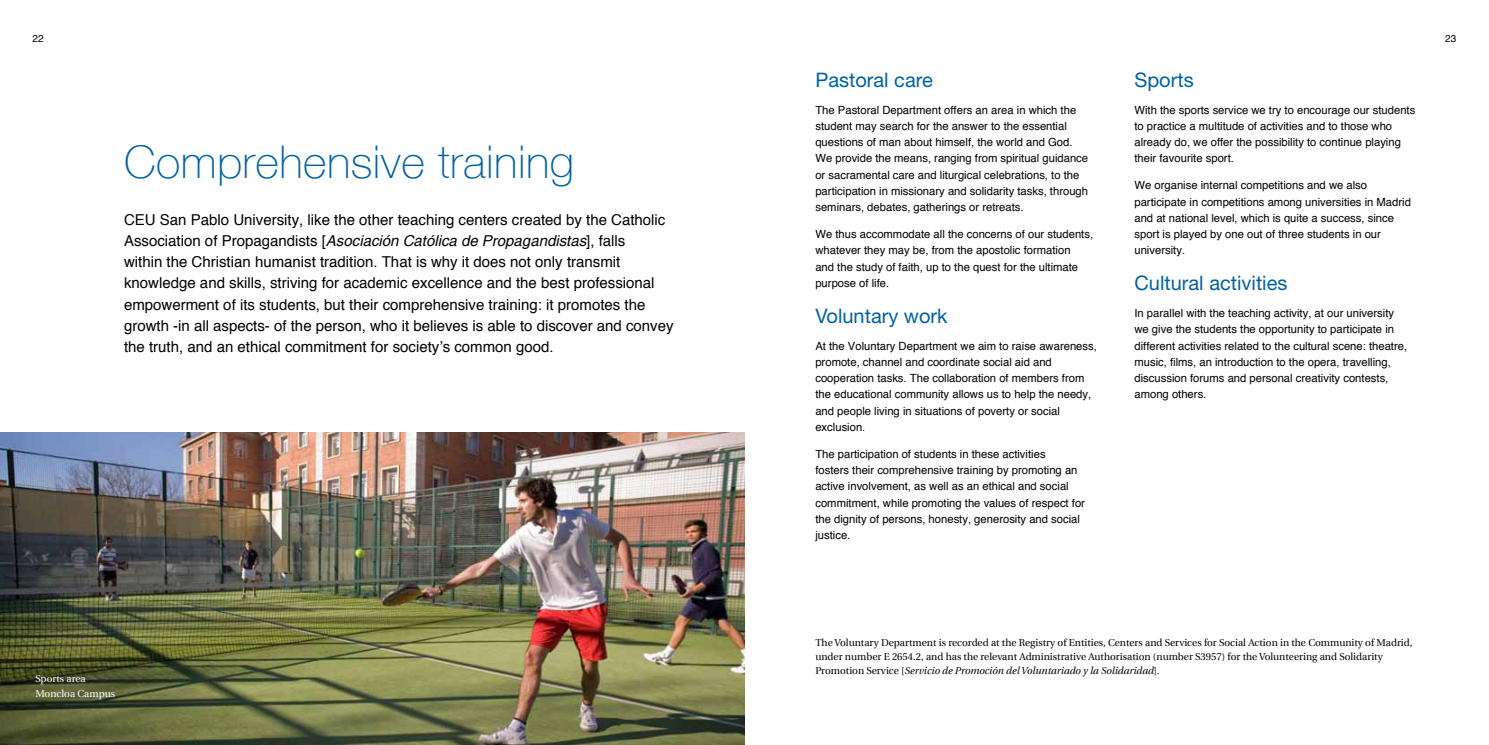
<style>
.page{position:relative;width:1489px;height:745px;background:#fff}
.page>*{position:absolute;margin:0;border:0;box-sizing:border-box;transform-origin:0 0}
.t1{font:100 45px "Helve Nue";letter-spacing:.01em;color:#0061a1}
.t2{font:20px "Helvetica Neue";color:#0061a1}
.t3{font:15px/21.2px "Helvetica";color:#000}
.t4{font:11.25px/16.2px "Helvetica";color:#000}
.t5{font:10px/13.8px "Utopia";color:#000}
.t6{font:10px/15.5px "Utopia";color:#fff}
.t7{font:10px "Helvetica";color:#000}
.s1{font-style:italic}
</style>
<div class="page">
<img style="left:0;top:432px;width:744px;height:312px">
<p class="t7" style="left:33px;top:32px;width:13px">22</p>
<p class="t7" style="left:1445px;top:32px;width:13px">23</p>
<h1 class="t1" style="left:124px;top:134px;width:451px">Comprehensive training</h1>
<p class="t3" style="left:124px;top:208px;width:551px">CEU San Pablo University, like the other teaching centers created by the Catholic Association of Propagandists [<span class="s1">Asociación Católica de Propagandistas</span>], falls<br>within the Christian humanist tradition. That is why it does not only transmit knowledge and skills, striving for academic excellence and the best professional empowerment of its students, but their comprehensive training: it promotes the growth -in all aspects- of the person, who it believes is able to discover and convey the truth, and an ethical commitment for society’s common good.</p>
<p class="t6" style="left:35px;top:670px;width:81px">Sports area<br>Moncloa Campus</p>
<h2 class="t2" style="left:815px;top:68px;width:119px">Pastoral care</h2>
<p class="t4" style="left:815px;top:101px;width:274px">The Pastoral Department offers an area in which the student may search for the answer to the essential questions of man about himself, the world and God.<br>We provide the means, ranging from spiritual guidance or sacramental care and liturgical celebrations, to the participation in missionary and solidarity tasks, through seminars, debates, gatherings or retreats.</p>
<p class="t4" style="left:815px;top:225px;width:279px">We thus accommodate all the concerns of our students, whatever they may be, from the apostolic formation<br>and the study of faith, up to the quest for the ultimate purpose of life.</p>
<h2 class="t2" style="left:815px;top:303px;width:134px">Voluntary work</h2>
<p class="t4" style="left:815px;top:337px;width:283px">At the Voluntary Department we aim to raise awareness, promote, channel and coordinate social aid and cooperation tasks. The collaboration of members from the educational community allows us to help the needy, and people living in situations of poverty or social exclusion.</p>
<p class="t4" style="left:815px;top:445px;width:271px">The participation of students in these activities<br>fosters their comprehensive training by promoting an active involvement, as well as an ethical and social commitment, while promoting the values of respect for the dignity of persons, honesty, generosity and social justice.</p>
<h2 class="t2" style="left:1134px;top:68px;width:61px">Sports</h2>
<p class="t4" style="left:1134px;top:101px;width:282px">With the sports service we try to encourage our students to practice a multitude of activities and to those who already do, we offer the possibility to continue playing their favourite sport.</p>
<p class="t4" style="left:1134px;top:177px;width:278px">We organise internal competitions and we also participate in competitions among universities in Madrid and at national level, which is quite a success, since sport is played by one out of three students in our university.</p>
<h2 class="t2" style="left:1134px;top:271px;width:154px">Cultural activities</h2>
<p class="t4" style="left:1134px;top:304px;width:274px">In parallel with the teaching activity, at our university we give the students the opportunity to participate in different activities related to the cultural scene: theatre, music, films, an introduction to the opera, travelling, discussion forums and personal creativity contests, among others.</p>
<p class="t5" style="left:815px;top:636px;width:598px">The Voluntary Department is recorded at the Registry of Entities, Centers and Services for Social Action in the Community of Madrid, under number E 2654.2, and has the relevant Administrative Authorisation (number S3957) for the Volunteering and Solidarity<br>Promotion Service [<span class="s1">Servicio de Promoción del Voluntariado y la Solidaridad</span>].</p>
</div>
